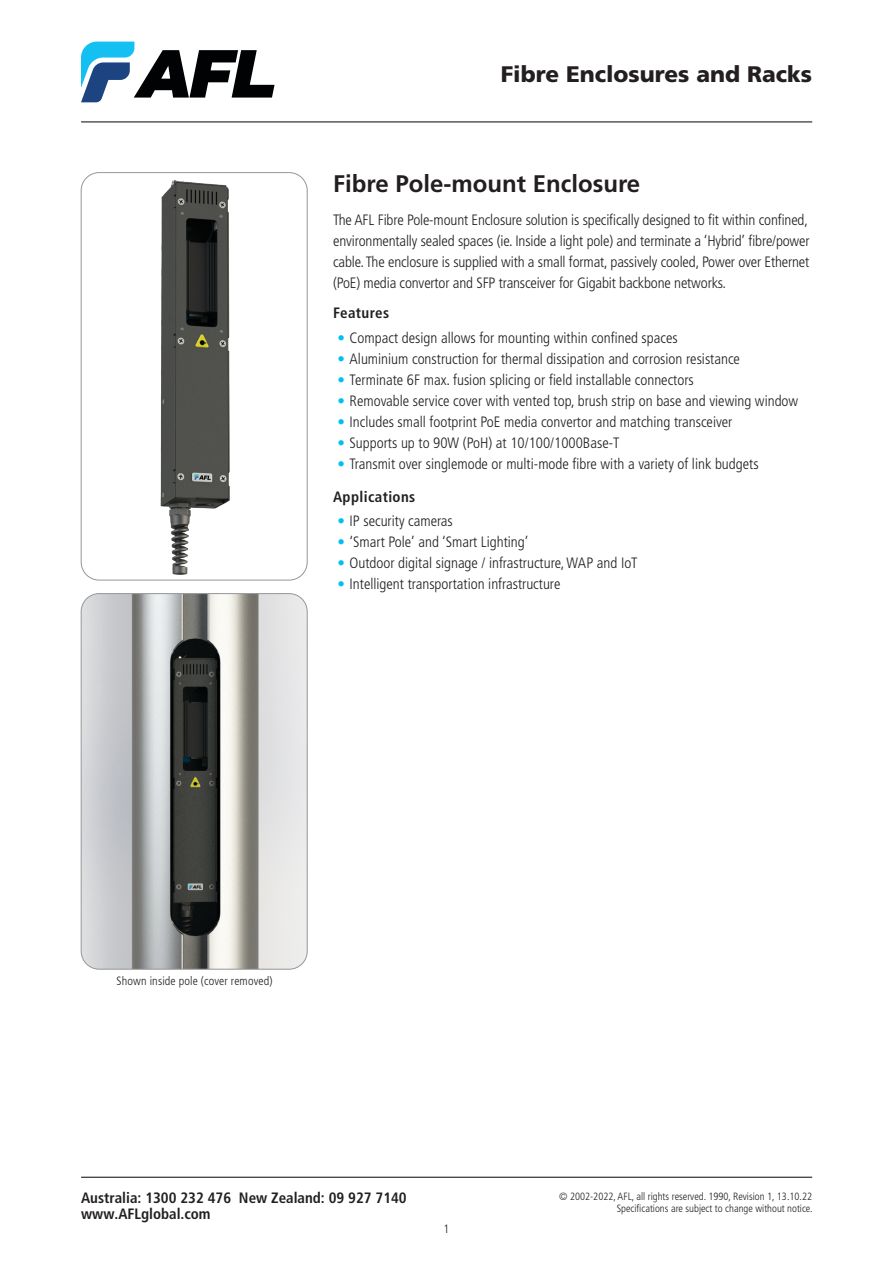
<style>
.page{position:relative;width:893px;height:1263px;background:#fff}
.page>*{position:absolute;margin:0;border:0;box-sizing:border-box;transform-origin:0 0}
.FPP_Product_Title{font:700 24px "Frutiger LT Std";color:#231f20}
.t1{font:900 22.5px "Frutiger LT Std";color:#231f20}
.FPP_Body_Text{font:300 condensed 15px/21px "Frutiger LT Std";color:#231f20;text-align:justify}
.t2{font:700 condensed 15px/16.5px "Frutiger";color:#231f20}
.FPP_Body_Text-2{font:700 condensed 15px "Frutiger LT Std";letter-spacing:.025em;color:#231f20}
.t3{font:300 condensed 12px "Frutiger";letter-spacing:.01em;color:#231f20}
.t4{font:300 condensed 12px "Frutiger LT Std";color:#231f20}
.t5{font:300 condensed 10.5px/12px "Frutiger LT Std";color:#231f20;text-align:right}
.s1{color:#00c0f3}
</style>
<div class="page">
<svg style="left:81px;top:42px;width:194px;height:60px"></svg>
<hr style="left:81px;top:1177px;width:731px;height:1px;background:#231f20">
<hr style="left:81px;top:121px;width:731px;height:1px;background:#231f20">
<img style="left:81px;top:173px;width:226px;height:407px">
<div style="left:81px;top:172px;width:227px;height:408px;border:1px solid #949698;border-radius:18px"></div>
<img style="left:81px;top:594px;width:226px;height:375px">
<div style="left:81px;top:593px;width:227px;height:376px;border:1px solid #949698;border-radius:18px"></div>
<h2 class="t1" style="left:501px;top:61px;width:313px">Fibre Enclosures and Racks</h2>
<p class="FPP_Product_Title" style="left:333px;top:170px;width:309px">Fibre Pole-mount Enclosure</p>
<p class="FPP_Body_Text" style="left:333px;top:209px;width:478px">The AFL Fibre Pole-mount Enclosure solution is specifically designed to fit within confined, environmentally sealed spaces (ie. Inside a light pole) and terminate a ‘Hybrid’ fibre/power cable. The enclosure is supplied with a small format, passively cooled, Power over Ethernet (PoE) media convertor and SFP transceiver for Gigabit backbone networks.</p>
<p class="FPP_Body_Text-2" style="left:333px;top:304px;width:58px">Features</p>
<p class="FPP_Body_Text" style="left:337px;top:327px;width:342px"><span class="s1">•</span> Compact design allows for mounting within confined spaces</p>
<p class="FPP_Body_Text" style="left:337px;top:348px;width:404px"><span class="s1">•</span> Aluminium construction for thermal dissipation and corrosion resistance</p>
<p class="FPP_Body_Text" style="left:337px;top:369px;width:358px"><span class="s1">•</span> Terminate 6F max. fusion splicing or field installable connectors</p>
<p class="FPP_Body_Text" style="left:337px;top:390px;width:462px"><span class="s1">•</span> Removable service cover with vented top, brush strip on base and viewing window</p>
<p class="FPP_Body_Text" style="left:337px;top:411px;width:397px"><span class="s1">•</span> Includes small footprint PoE media convertor and matching transceiver</p>
<p class="FPP_Body_Text" style="left:337px;top:432px;width:284px"><span class="s1">•</span> Supports up to 90W (PoH) at 10/100/1000Base-T</p>
<p class="FPP_Body_Text" style="left:337px;top:453px;width:423px"><span class="s1">•</span> Transmit over singlemode or multi-mode fibre with a variety of link budgets</p>
<p class="FPP_Body_Text-2" style="left:333px;top:487px;width:84px">Applications</p>
<p class="FPP_Body_Text" style="left:337px;top:510px;width:117px"><span class="s1">•</span> IP security cameras</p>
<p class="FPP_Body_Text" style="left:337px;top:531px;width:193px"><span class="s1">•</span> ‘Smart Pole’ and ‘Smart Lighting’</p>
<p class="FPP_Body_Text" style="left:337px;top:552px;width:302px"><span class="s1">•</span> Outdoor digital signage / infrastructure, WAP and IoT</p>
<p class="FPP_Body_Text" style="left:337px;top:573px;width:225px"><span class="s1">•</span> Intelligent transportation infrastructure</p>
<p class="t3" style="left:117px;top:974px;width:157px">Shown inside pole (cover removed)</p>
<p class="t2" style="left:81px;top:1189px;width:327px">Australia: 1300 232 476 New Zealand: 09 927 7140 www.AFLglobal.com</p>
<p class="t4" style="left:444px;top:1222px;width:7px">1</p>
<p class="t5" style="left:559px;top:1190px;width:255px">© 2002-2022, AFL, all rights reserved. 1990, Revision 1, 13.10.22<br>Specifications are subject to change without notice.</p>
</div>
